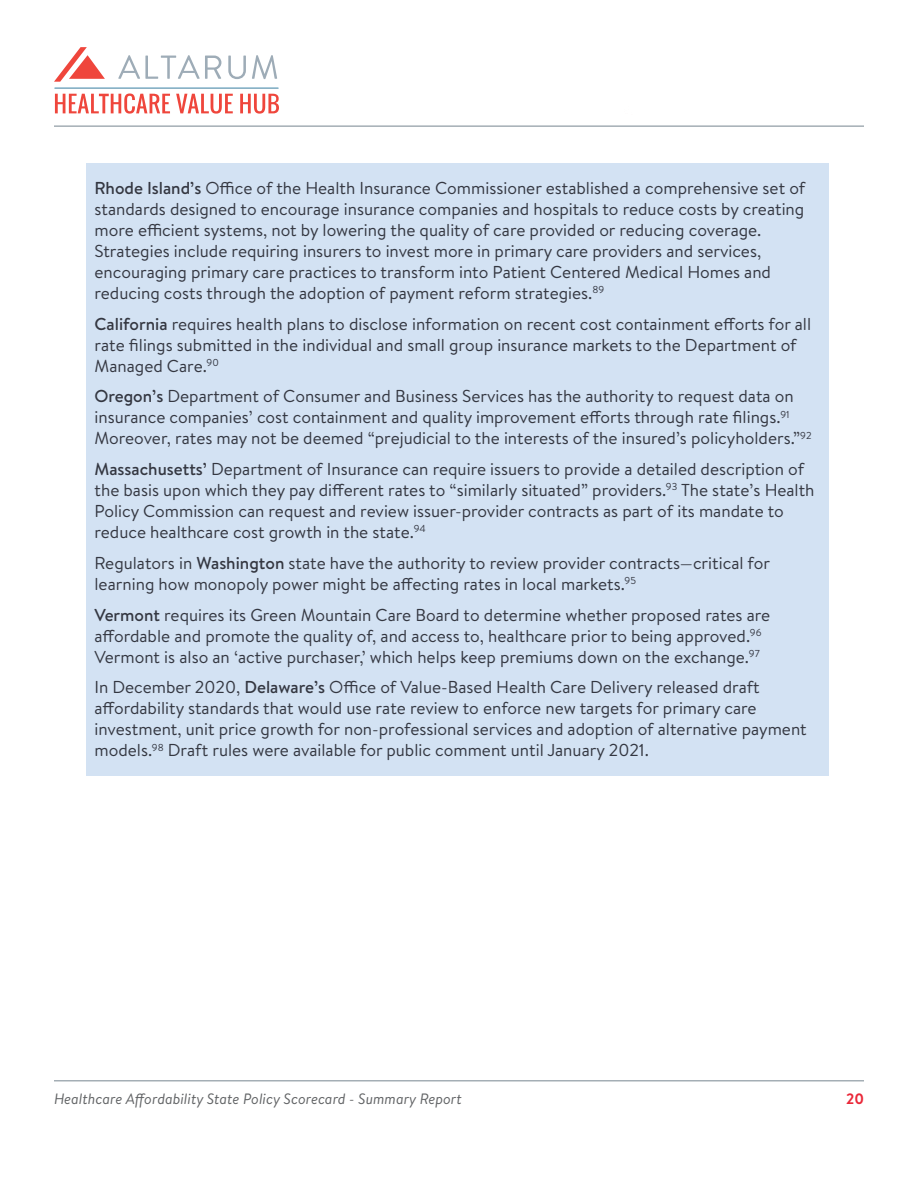
<style>
.page{position:relative;width:918px;height:1188px;background:#fff}
.page>*{position:absolute;margin:0;border:0;box-sizing:border-box;transform-origin:0 0}
.Paragraph_Box_Text{font:17.25px/21px "Brandon Text";color:#343741}
.t1{font:italic 15px "Brandon Text";color:#616365}
.t2{font:700 15px "Brandon Text";color:#ea2839}
.s1{font-weight:500}
</style>
<div class="page">
<hr style="left:54px;top:1080px;width:810px;height:2px;background:#a4aeb5">
<hr style="left:54px;top:125px;width:810px;height:2px;background:#a4aeb5">
<svg style="left:118px;top:55px;width:103px;height:24px"></svg>
<svg style="left:228px;top:56px;width:18px;height:23px"></svg>
<svg style="left:252px;top:55px;width:25px;height:24px"></svg>
<svg style="left:54px;top:47px;width:51px;height:35px"></svg>
<svg style="left:55px;top:94px;width:115px;height:20px"></svg>
<svg style="left:176px;top:94px;width:57px;height:20px"></svg>
<svg style="left:240px;top:94px;width:39px;height:20px"></svg>
<hr style="left:55px;top:88px;width:223px;height:1px;background:#9eacb7">
<div style="left:86px;top:163px;width:743px;height:613px;background:#d3e2f3"></div>
<p class="Paragraph_Box_Text" style="left:94px;top:177px;width:712px"><span class="s1">Rhode Island’s</span> Office of the Health Insurance Commissioner established a comprehensive set of standards designed to encourage insurance companies and hospitals to reduce costs by creating more efficient systems, not by lowering the quality of care provided or reducing coverage.<br>Strategies include requiring insurers to invest more in primary care providers and services, encouraging primary care practices to transform into Patient Centered Medical Homes and reducing costs through the adoption of payment reform strategies.<sup>89</sup></p>
<p class="Paragraph_Box_Text" style="left:94px;top:313px;width:718px"><span class="s1">California</span> requires health plans to disclose information on recent cost containment efforts for all rate filings submitted in the individual and small group insurance markets to the Department of<br>Managed Care.<sup>90</sup></p>
<p class="Paragraph_Box_Text" style="left:94px;top:385px;width:719px"><span class="s1">Oregon’s</span> Department of Consumer and Business Services has the authority to request data on insurance companies’ cost containment and quality improvement efforts through rate filings.<sup>91<br></sup>Moreover, rates may not be deemed “prejudicial to the interests of the insured’s policyholders.”<sup>92</sup></p>
<p class="Paragraph_Box_Text" style="left:94px;top:458px;width:722px"><span class="s1">Massachusetts’</span> Department of Insurance can require issuers to provide a detailed description of the basis upon which they pay different rates to “similarly situated” providers.<sup>93</sup> The state’s Health Policy Commission can request and review issuer-provider contracts as part of its mandate to reduce healthcare cost growth in the state.<sup>94</sup></p>
<p class="Paragraph_Box_Text" style="left:94px;top:552px;width:677px">Regulators in <span class="s1">Washington</span> state have the authority to review provider contracts—critical for learning how monopoly power might be affecting rates in local markets.<sup>95</sup></p>
<p class="Paragraph_Box_Text" style="left:94px;top:604px;width:677px"><span class="s1">Vermont</span> requires its Green Mountain Care Board to determine whether proposed rates are affordable and promote the quality of, and access to, healthcare prior to being approved.<sup>96<br></sup>Vermont is also an ‘active purchaser,’ which helps keep premiums down on the exchange.<sup>97</sup></p>
<p class="Paragraph_Box_Text" style="left:94px;top:676px;width:714px">In December 2020, <span class="s1">Delaware’s</span> Office of Value-Based Health Care Delivery released draft affordability standards that would use rate review to enforce new targets for primary care investment, unit price growth for non-professional services and adoption of alternative payment models.<sup>98</sup> Draft rules were available for public comment until January 2021.</p>
<p class="t1" style="left:54px;top:1089px;width:409px">Healthcare Affordability State Policy Scorecard - Summary Report</p>
<p class="t2" style="left:846px;top:1088px;width:19px">20</p>
</div>
